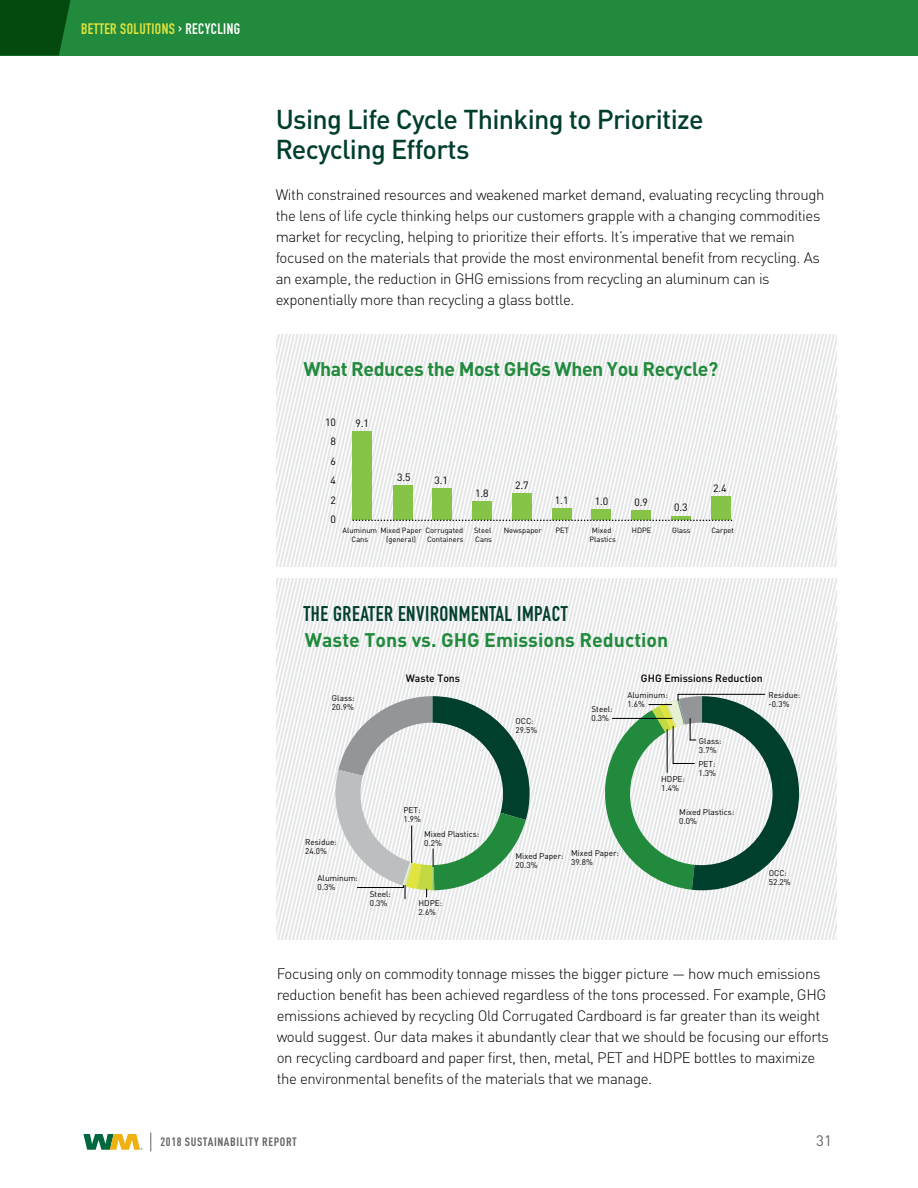
<style>
.page{position:relative;width:918px;height:1188px;background:#fff}
.page>*{position:absolute;margin:0;border:0;box-sizing:border-box;transform-origin:0 0}
.t1{font:500 27px/30px "DIN Pro";letter-spacing:-.025em;color:#003e2d}
.t2{font:700 21px "DIN Condensed";letter-spacing:.025em;color:#003e2d}
.t3{font:700 19.5px "DIN";letter-spacing:-.025em;color:#218a3c}
.t4{font:700 19.5px "DIN";color:#218a3c}
.t5{font:300 15px/21px "DIN Pro";letter-spacing:-.025em;color:#000}
.t6{font:700 15px "DIN Condensed";letter-spacing:.025em;color:#e1e43f}
.t7{font:15px "DIN Pro";color:#636466}
.t8{font:700 condensed 12px "DIN Pro";letter-spacing:.05em;color:#636466}
.t9{font:10.5px/19.5px "DIN";color:#000;text-align:center}
.t10{font:500 10.5px "DIN";color:#000}
.t11{font:8.25px/9px "DIN";color:#000}
.t12{font:7.5px/8.2px "DIN";color:#000}
.s1{color:#fff}
</style>
<div class="page">
<div style="left:0;top:0;width:918px;height:56px;background:#218a3c"></div>
<svg style="left:0;top:0;width:70px;height:56px;background:#064f11"></svg>
<svg style="left:530px;top:578px;width:4px;height:361px"></svg>
<svg style="left:534px;top:578px;width:4px;height:361px"></svg>
<svg style="left:538px;top:578px;width:4px;height:361px"></svg>
<svg style="left:542px;top:578px;width:3px;height:361px"></svg>
<svg style="left:545px;top:578px;width:4px;height:361px"></svg>
<svg style="left:549px;top:578px;width:4px;height:361px"></svg>
<svg style="left:553px;top:578px;width:4px;height:361px"></svg>
<svg style="left:557px;top:578px;width:3px;height:361px"></svg>
<svg style="left:560px;top:578px;width:4px;height:361px"></svg>
<svg style="left:564px;top:578px;width:4px;height:361px"></svg>
<svg style="left:568px;top:578px;width:3px;height:361px"></svg>
<svg style="left:571px;top:578px;width:4px;height:361px"></svg>
<svg style="left:575px;top:578px;width:4px;height:361px"></svg>
<svg style="left:579px;top:578px;width:4px;height:361px"></svg>
<svg style="left:583px;top:578px;width:3px;height:361px"></svg>
<svg style="left:586px;top:578px;width:4px;height:361px"></svg>
<svg style="left:590px;top:578px;width:4px;height:361px"></svg>
<svg style="left:594px;top:578px;width:3px;height:361px"></svg>
<svg style="left:597px;top:578px;width:3px;height:361px"></svg>
<svg style="left:277px;top:335px;width:560px;height:232px"></svg>
<svg style="left:276px;top:578px;width:254px;height:361px"></svg>
<svg style="left:600px;top:578px;width:237px;height:361px"></svg>
<hr style="left:667px;top:729px;width:1px;height:44px;background:#000">
<svg style="left:83px;top:1134px;width:60px;height:16px"></svg>
<svg style="left:150px;top:1133px;width:1px;height:18px"></svg>
<p class="t6" style="left:81px;top:19px;width:161px">BETTER SOLUTIONS <span class="s1">› RECYCLING</span></p>
<p class="t1" style="left:276px;top:101px;width:430px">Using Life Cycle Thinking to Prioritize<br>Recycling Efforts</p>
<p class="t5" style="left:276px;top:183px;width:550px">With constrained resources and weakened market demand, evaluating recycling through the lens of life cycle thinking helps our customers grapple with a changing commodities market for recycling, helping to prioritize their efforts. It’s imperative that we remain focused on the materials that provide the most environmental benefit from recycling. As an example, the reduction in GHG emissions from recycling an aluminum can is exponentially more than recycling a glass bottle.</p>
<p class="t3" style="left:303px;top:356px;width:416px">What Reduces the Most GHGs When You Recycle?</p>
<p class="t9" style="left:325px;top:412px;width:12px">10<br>8<br>6<br>4<br>2<br>0</p>
<p class="t9" style="left:355px;top:413px;width:15px">9.1</p>
<p class="t9" style="left:397px;top:467px;width:15px">3.5</p>
<p class="t9" style="left:435px;top:470px;width:15px">3.1</p>
<p class="t9" style="left:475px;top:483px;width:15px">1.8</p>
<p class="t9" style="left:515px;top:475px;width:15px">2.7</p>
<p class="t9" style="left:555px;top:490px;width:15px">1.1</p>
<p class="t9" style="left:595px;top:492px;width:15px">1.0</p>
<p class="t9" style="left:634px;top:492px;width:15px">0.9</p>
<p class="t9" style="left:674px;top:498px;width:15px">0.3</p>
<p class="t9" style="left:713px;top:478px;width:15px">2.4</p>
<p class="t12" style="left:386px;top:535px;width:32px">(general)</p>
<p class="t12" style="left:426px;top:526px;width:40px">Corrugated<br>Containers</p>
<p class="t12" style="left:474px;top:526px;width:19px">Steel<br>Cans</p>
<p class="t12" style="left:504px;top:526px;width:39px">Newspaper</p>
<p class="t12" style="left:556px;top:526px;width:15px">PET</p>
<p class="t12" style="left:590px;top:526px;width:28px;text-align:center">Mixed<br>Plastics</p>
<p class="t12" style="left:632px;top:526px;width:21px">HDPE</p>
<p class="t12" style="left:672px;top:526px;width:20px">Glass</p>
<p class="t12" style="left:712px;top:526px;width:24px">Carpet</p>
<p class="t12" style="left:352px;top:526px;width:72px;text-indent:-9px">Aluminum Mixed Paper<br>Cans</p>
<p class="t2" style="left:303px;top:600px;width:266px">THE GREATER ENVIRONMENTAL IMPACT</p>
<p class="t4" style="left:305px;top:628px;width:365px">Waste Tons vs. GHG Emissions Reduction</p>
<p class="t10" style="left:406px;top:671px;width:56px">Waste Tons</p>
<p class="t11" style="left:515px;top:716px;width:24px">OCC:<br>29.5%</p>
<p class="t10" style="left:641px;top:671px;width:123px">GHG Emissions Reduction</p>
<p class="t11" style="left:627px;top:690px;width:42px">Aluminum:<br>1.6%</p>
<p class="t11" style="left:768px;top:691px;width:33px">Residue: -0.3%</p>
<p class="t11" style="left:332px;top:694px;width:24px">Glass:<br>20.9%</p>
<p class="t11" style="left:591px;top:704px;width:23px">Steel:<br>0.3%</p>
<p class="t11" style="left:305px;top:837px;width:33px">Residue:<br>24.0%</p>
<p class="t11" style="left:318px;top:873px;width:42px">Aluminum:<br>0.3%</p>
<p class="t11" style="left:370px;top:889px;width:23px">Steel:<br>0.3%</p>
<p class="t11" style="left:403px;top:806px;width:19px">PET:<br>1.9%</p>
<p class="t11" style="left:424px;top:829px;width:57px">Mixed Plastics:<br>0.2%</p>
<p class="t11" style="left:418px;top:898px;width:25px">HDPE:<br>2.6%</p>
<p class="t11" style="left:516px;top:851px;width:50px">Mixed Paper:<br>20.3%</p>
<p class="t11" style="left:571px;top:849px;width:50px">Mixed Paper:<br>39.8%</p>
<p class="t11" style="left:661px;top:774px;width:25px">HDPE:<br>1.4%</p>
<p class="t11" style="left:699px;top:736px;width:24px">Glass:<br>3.7%</p>
<p class="t11" style="left:698px;top:760px;width:19px">PET:<br>1.3%</p>
<p class="t11" style="left:679px;top:808px;width:57px">Mixed Plastics:<br>0.0%</p>
<p class="t11" style="left:769px;top:868px;width:24px">OCC:<br>52.2%</p>
<p class="t5" style="left:277px;top:962px;width:554px">Focusing only on commodity tonnage misses the bigger picture — how much emissions reduction benefit has been achieved regardless of the tons processed. For example, GHG emissions achieved by recycling Old Corrugated Cardboard is far greater than its weight would suggest. Our data makes it abundantly clear that we should be focusing our efforts on recycling cardboard and paper first, then, metal, PET and HDPE bottles to maximize the environmental benefits of the materials that we manage.</p>
<p class="t8" style="left:161px;top:1133px;width:138px">2018 SUSTAINABILITY REPORT</p>
<p class="t7" style="left:816px;top:1129px;width:17px">31</p>
</div>
